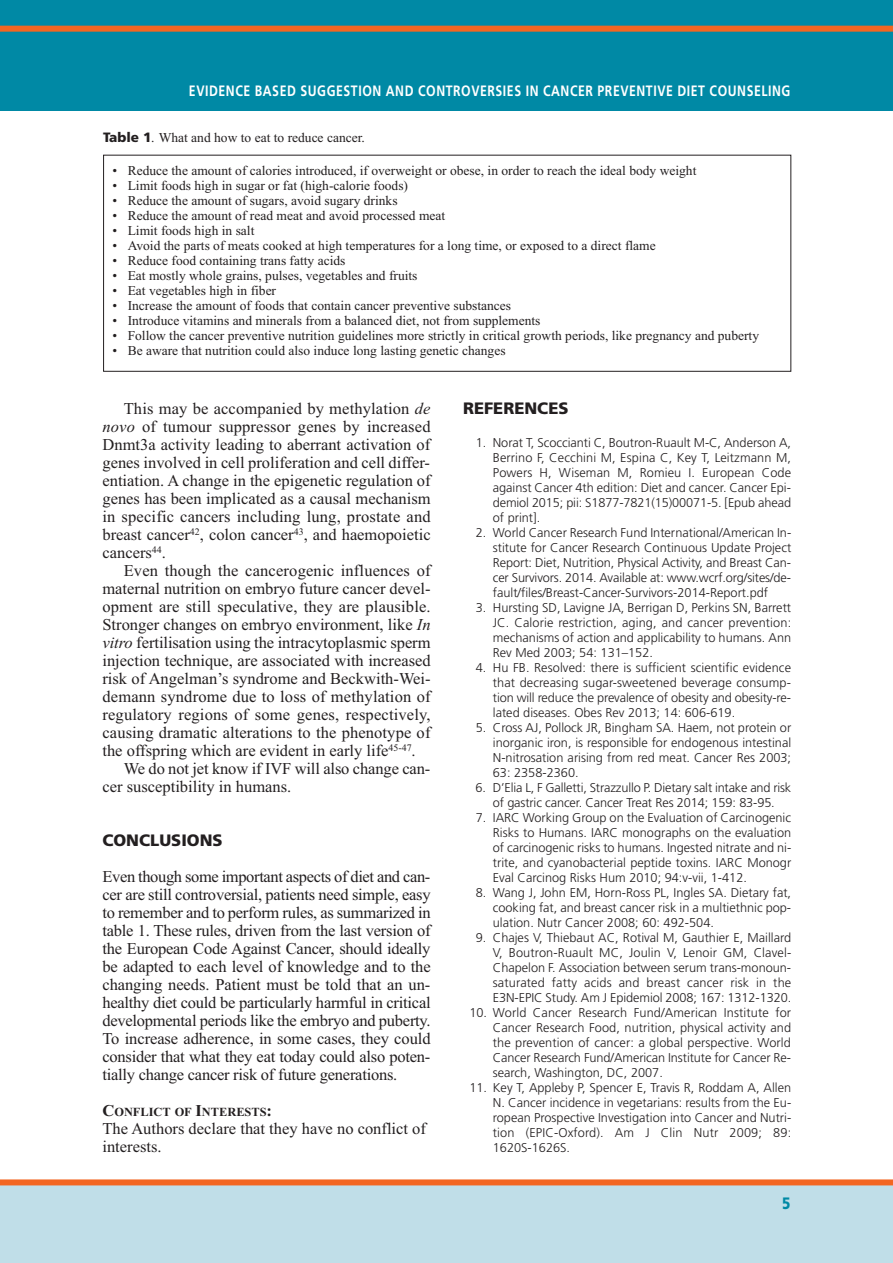
<style>
.page{position:relative;width:893px;height:1263px;background:#fff}
.page>*{position:absolute;margin:0;border:0;box-sizing:border-box;transform-origin:0 0}
.t1{font:16.5px/18px "Times New Roman";color:#231f20;text-align:justify}
.t2{font:900 16.5px "Frutiger";color:#231f20}
.t3{font:900 16.5px "Frutiger";color:#0089a5;scale:.82 1}
.t4{font:700 15px "Frutiger";letter-spacing:.045em;color:#fff;scale:.82 1}
.t5{font:13.5px "Times New Roman";color:#231f20}
.t6{font:300 12.75px/15px "Frutiger";color:#231f20;text-align:justify}
.t7{font:700 12.3px "Times New Roman";color:#231f20}
.s1{font-family:"Frutiger";font-weight:900}
.s2{font-style:italic}
.s3{font-size:16.5px}
</style>
<div class="page">
<div style="left:0;top:1180px;width:893px;height:83px;background:#c0dee8"></div>
<div style="left:0;top:0;width:893px;height:111px;background:#0089a5"></div>
<div style="left:0;top:26px;width:893px;height:6px;background:#f36621"></div>
<div style="left:0;top:1179px;width:893px;height:6px;background:#f36621"></div>
<div style="left:103px;top:155px;width:688px;height:217px;border:1px solid #231f20"></div>
<p class="t4" style="left:189px;top:84px;width:735px">EVIDENCE BASED SUGGESTION AND CONTROVERSIES IN CANCER PREVENTIVE DIET COUNSELING</p>
<p class="t5" style="left:103px;top:129px;width:263px"><span class="s1">Table 1</span>. What and how to eat to reduce cancer.</p>
<p class="t5" style="left:112px;top:162px;width:585px">• Reduce the amount of calories introduced, if overweight or obese, in order to reach the ideal body weight</p>
<p class="t5" style="left:112px;top:177px;width:297px">• Limit foods high in sugar or fat (high-calorie foods)</p>
<p class="t5" style="left:112px;top:192px;width:287px">• Reduce the amount of sugars, avoid sugary drinks</p>
<p class="t5" style="left:112px;top:207px;width:334px">• Reduce the amount of read meat and avoid processed meat</p>
<p class="t5" style="left:112px;top:222px;width:143px">• Limit foods high in salt</p>
<p class="t5" style="left:112px;top:237px;width:545px">• Avoid the parts of meats cooked at high temperatures for a long time, or exposed to a direct flame</p>
<p class="t5" style="left:112px;top:252px;width:235px">• Reduce food containing trans fatty acids</p>
<p class="t5" style="left:112px;top:267px;width:307px">• Eat mostly whole grains, pulses, vegetables and fruits</p>
<p class="t5" style="left:112px;top:282px;width:165px">• Eat vegetables high in fiber</p>
<p class="t5" style="left:112px;top:297px;width:400px">• Increase the amount of foods that contain cancer preventive substances</p>
<p class="t5" style="left:112px;top:312px;width:430px">• Introduce vitamins and minerals from a balanced diet, not from supplements</p>
<p class="t5" style="left:112px;top:327px;width:648px">• Follow the cancer preventive nutrition guidelines more strictly in critical growth periods, like pregnancy and puberty</p>
<p class="t5" style="left:112px;top:342px;width:395px">• Be aware that nutrition could also induce long lasting genetic changes</p>
<p class="t1" style="left:102px;top:399px;width:330px;text-indent:21px">This may be accompanied by methylation <span class="s2">de novo</span> of tumour suppressor genes by increased Dnmt3a activity leading to aberrant activation of genes involved in cell proliferation and cell differ&shy;entiation. A change in the epigenetic regulation of genes has been implicated as a causal mechanism in specific cancers including lung, prostate and breast cancer<sup>42</sup>, colon cancer<sup>43</sup>, and haemopoietic cancers<sup>44</sup>.</p>
<p class="t1" style="left:124px;top:561px;width:308px">Even though the cancerogenic influences of</p>
<p class="t1" style="left:102px;top:579px;width:330px">maternal nutrition on embryo future cancer devel-</p>
<p class="t1" style="left:102px;top:597px;width:330px">opment are still speculative, they are plausible.</p>
<p class="t1" style="left:102px;top:615px;width:330px">Stronger changes on embryo environment, like <span class="s2">In</span></p>
<p class="t1" style="left:102px;top:633px;width:330px"><span class="s2">vitro</span> fertilisation using the intracytoplasmic sperm</p>
<p class="t1" style="left:102px;top:651px;width:330px">injection technique, are associated with increased</p>
<p class="t1" style="left:102px;top:669px;width:330px">risk of Angelman’s syndrome and Beckwith-Wei-</p>
<p class="t1" style="left:102px;top:687px;width:330px">demann syndrome due to loss of methylation of</p>
<p class="t1" style="left:102px;top:705px;width:330px">regulatory regions of some genes, respectively,</p>
<p class="t1" style="left:102px;top:723px;width:329px">causing dramatic alterations to the phenotype of</p>
<p class="t1" style="left:102px;top:741px;width:315px">the offspring which are evident in early life<sup>45-47</sup>.</p>
<p class="t1" style="left:124px;top:759px;width:308px">We do not jet know if IVF will also change can-</p>
<p class="t1" style="left:102px;top:777px;width:190px">cer susceptibility in humans.</p>
<p class="t2" style="left:102px;top:834px;width:122px">CONCLUSIONS</p>
<p class="t1" style="left:102px;top:867px;width:330px">Even though some important aspects of diet and can&shy;cer are still controversial, patients need simple, easy to remember and to perform rules, as summarized in table 1. These rules, driven from the last version of the European Code Against Cancer, should ideally be adapted to each level of knowledge and to the changing needs. Patient must be told that an un&shy;healthy diet could be particularly harmful in critical developmental periods like the embryo and puberty.<br>To increase adherence, in some cases, they could consider that what they eat today could also poten&shy;tially change cancer risk of future generations.</p>
<p class="t7" style="left:102px;top:1105px;width:171px"><span class="s3">C</span>ONFLICT OF <span class="s3">I</span>NTERESTS<span class="s3">:</span></p>
<p class="t1" style="left:102px;top:1119px;width:325px">The Authors declare that they have no conflict of interests.</p>
<p class="t2" style="left:463px;top:402px;width:107px">REFERENCES</p>
<p class="t6" style="left:493px;top:436px;width:300px;text-indent:-17px">1. Norat T, Scoccianti C, Boutron-Ruault M-C, Anderson A, Berrino F, Cecchini M, Espina C, Key T, Leitzmann M, Powers H, Wiseman M, Romieu I. European Code against Cancer 4th edition: Diet and cancer. Cancer Epi&shy;demiol 2015; pii: S1877-7821(15)00071-5. [Epub ahead of print].</p>
<p class="t6" style="left:493px;top:526px;width:300px;text-indent:-17px">2. World Cancer Research Fund International/American In&shy;stitute for Cancer Research Continuous Update Project Report: Diet, Nutrition, Physical Activity, and Breast Can&shy;cer Survivors. 2014. Available at: www.wcrf.org/sites/de&shy;fault/files/Breast-Cancer-Survivors-2014-Report.pdf</p>
<p class="t6" style="left:493px;top:601px;width:300px;text-indent:-17px">3. Hursting SD, Lavigne JA, Berrigan D, Perkins SN, Barrett JC. Calorie restriction, aging, and cancer prevention: mechanisms of action and applicability to humans. Ann Rev Med 2003; 54: 131–152.</p>
<p class="t6" style="left:493px;top:661px;width:300px;text-indent:-17px">4. Hu FB. Resolved: there is sufficient scientific evidence that decreasing sugar-sweetened beverage consump&shy;tion will reduce the prevalence of obesity and obesity-re&shy;lated diseases. Obes Rev 2013; 14: 606-619.</p>
<p class="t6" style="left:493px;top:721px;width:300px;text-indent:-17px">5. Cross AJ, Pollock JR, Bingham SA. Haem, not protein or inorganic iron, is responsible for endogenous intestinal N-nitrosation arising from red meat. Cancer Res 2003; 63: 2358-2360.</p>
<p class="t6" style="left:476px;top:781px;width:317px;text-align:center">6. D’Elia L, F Galletti, Strazzullo P. Dietary salt intake and risk of gastric cancer. Cancer Treat Res 2014; 159: 83-95.</p>
<p class="t6" style="left:493px;top:811px;width:300px;text-indent:-17px">7. IARC Working Group on the Evaluation of Carcinogenic Risks to Humans. IARC monographs on the evaluation of carcinogenic risks to humans. Ingested nitrate and ni&shy;trite, and cyanobacterial peptide toxins. IARC Monogr Eval Carcinog Risks Hum 2010; 94:v-vii, 1-412.</p>
<p class="t6" style="left:493px;top:886px;width:300px;text-indent:-17px">8. Wang J, John EM, Horn-Ross PL, Ingles SA. Dietary fat, cooking fat, and breast cancer risk in a multiethnic pop&shy;ulation. Nutr Cancer 2008; 60: 492-504.</p>
<p class="t6" style="left:493px;top:931px;width:300px;text-indent:-17px">9. Chajes V, Thiebaut AC, Rotival M, Gauthier E, Maillard V, Boutron-Ruault MC, Joulin V, Lenoir GM, Clavel-Chapelon F. Association between serum trans-monoun&shy;saturated fatty acids and breast cancer risk in the E3N-EPIC Study. Am J Epidemiol 2008; 167: 1312-1320.</p>
<p class="t6" style="left:493px;top:1006px;width:300px;text-indent:-23px">10. World Cancer Research Fund/American Institute for Cancer Research Food, nutrition, physical activity and the prevention of cancer: a global perspective. World Cancer Research Fund/American Institute for Cancer Re&shy;search, Washington, DC, 2007.</p>
<p class="t6" style="left:493px;top:1081px;width:300px;text-indent:-23px">11. Key T, Appleby P, Spencer E, Travis R, Roddam A, Allen N. Cancer incidence in vegetarians: results from the Eu&shy;ropean Prospective Investigation into Cancer and Nutri&shy;tion (EPIC-Oxford). Am J Clin Nutr 2009; 89:<br>1620S-1626S.</p>
<p class="t3" style="left:782px;top:1197px;width:12px">5</p>
</div>
